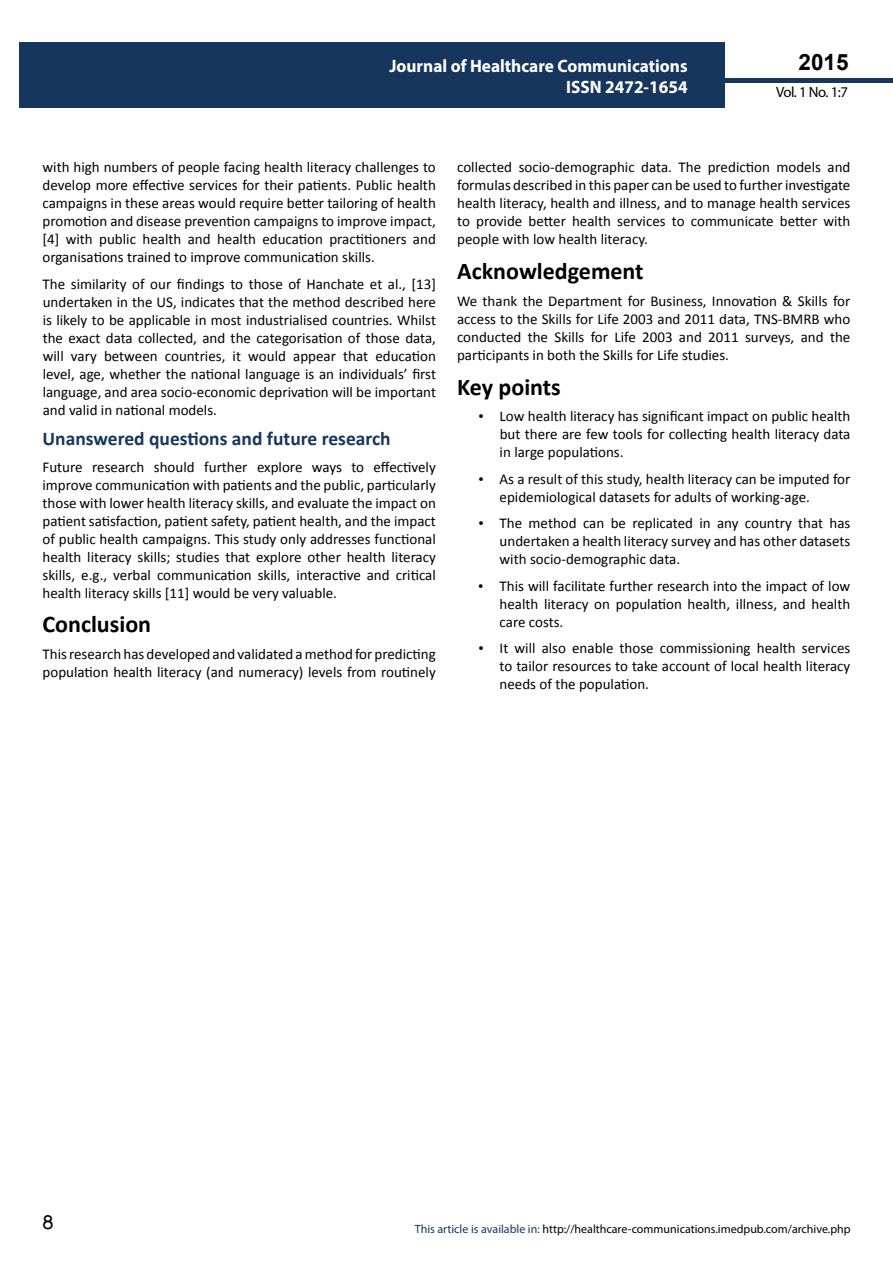
<style>
.page{position:relative;width:893px;height:1263px;background:#fff}
.page>*{position:absolute;margin:0;border:0;box-sizing:border-box;transform-origin:0 0}
.t1{font:25.5px "Tunga";color:#000}
.t2{font:700 24px "Calibri";color:#000}
.t3{font:700 22.5px "Arial";color:#000}
.t4{font:700 19.5px "Calibri";color:#16365d}
.t5{font:700 18px/21.6px "Myriad Pro";color:#fff;text-align:right;scale:.96 1}
.t6{font:15px/18px "Calibri";color:#000;text-align:justify}
.t7{font:14.85px "Myriad Pro";color:#000}
.t8{font:12px "Myriad Pro";color:#000}
.s1{font-family:"Times New Roman"}
.s2{color:#16365d}
</style>
<div class="page">
<hr style="left:724px;top:78px;width:169px;height:4px;background:#16365d">
<div style="left:19px;top:42px;width:690px;height:66px;background:#16365d"></div>
<div style="left:709px;top:42px;width:16px;height:66px;background:#16365d"></div>
<p class="t5" style="left:517px;top:54px;width:198px">ARCHIVOS DE MEDICINA<br>ISSN 1698-9 65</p>
<h3 class="t3" style="left:799px;top:47px;width:52px">2015</h3>
<p class="t5" style="left:389px;top:54px;width:312px">Journal of Healthcare Communications<br>ISSN 2472-1654</p>
<p class="t7" style="left:776px;top:83px;width:73px">Vol. 1 No. 1:7</p>
<p class="t6" style="left:43px;top:158px;width:395px">with high numbers of people facing health literacy challenges to develop more effective services for their patients. Public health campaigns in these areas would require better tailoring of health promotion and disease prevention campaigns to improve impact, [4] with public health and health education practitioners and organisations trained to improve communication skills.</p>
<p class="t6" style="left:43px;top:275px;width:395px">The similarity of our findings to those of Hanchate et al., [13] undertaken in the US, indicates that the method described here is likely to be applicable in most industrialised countries. Whilst the exact data collected, and the categorisation of those data, will vary between countries, it would appear that education level, age, whether the national language is an individuals’ first language, and area socio-economic deprivation will be important and valid in national models.</p>
<h3 class="t4" style="left:43px;top:426px;width:350px">Unanswered questions and future research</h3>
<p class="t6" style="left:43px;top:458px;width:395px">Future research should further explore ways to effectively improve communication with patients and the public, particularly those with lower health literacy skills, and evaluate the impact on patient satisfaction, patient safety, patient health, and the impact of public health campaigns. This study only addresses functional health literacy skills; studies that explore other health literacy skills, e.g., verbal communication skills, interactive and critical health literacy skills [11] would be very valuable.</p>
<h2 class="t2" style="left:43px;top:609px;width:110px">Conclusion</h2>
<p class="t6" style="left:43px;top:645px;width:395px">Thisresearch has developed and validated amethod for predicting population health literacy (and numeracy) levels from routinely</p>
<p class="t6" style="left:457px;top:158px;width:395px">collected socio-demographic data. The prediction models and formulas described in this paper can be used to further investigate health literacy, health and illness, and to manage health services to provide better health services to communicate better with people with low health literacy.</p>
<h2 class="t2" style="left:457px;top:256px;width:188px">Acknowledgement</h2>
<p class="t6" style="left:457px;top:292px;width:395px">We thank the Department for Business, Innovation &amp; Skills for access to the Skills for Life 2003 and 2011 data, TNS-BMRB who conducted the Skills for Life 2003 and 2011 surveys, and the participants in both the Skills for Life studies.</p>
<h2 class="t2" style="left:457px;top:371px;width:105px">Key points</h2>
<p class="t6" style="left:500px;top:407px;width:352px;text-indent:-21px"><span class="s1">•</span> Low health literacy has significant impact on public health but there are few tools for collecting health literacy data in large populations.</p>
<p class="t6" style="left:500px;top:470px;width:352px;text-indent:-21px"><span class="s1">•</span> As a result of this study, health literacy can be imputed for epidemiological datasets for adults of working-age.</p>
<p class="t6" style="left:500px;top:514px;width:352px;text-indent:-21px"><span class="s1">•</span> The method can be replicated in any country that has undertaken a health literacy survey and has other datasets with socio-demographic data.</p>
<p class="t6" style="left:500px;top:577px;width:352px;text-indent:-21px"><span class="s1">•</span> This will facilitate further research into the impact of low health literacy on population health, illness, and health care costs.</p>
<p class="t6" style="left:500px;top:639px;width:352px;text-indent:-21px"><span class="s1">•</span> It will also enable those commissioning health services to tailor resources to take account of local health literacy needs of the population.</p>
<h1 class="t1" style="left:42px;top:1205px;width:13px">8</h1>
<p class="t8" style="left:415px;top:1221px;width:437px"><span class="s2">This article is available in:</span> http://healthcare-communications.imedpub.com/archive.php</p>
</div>
